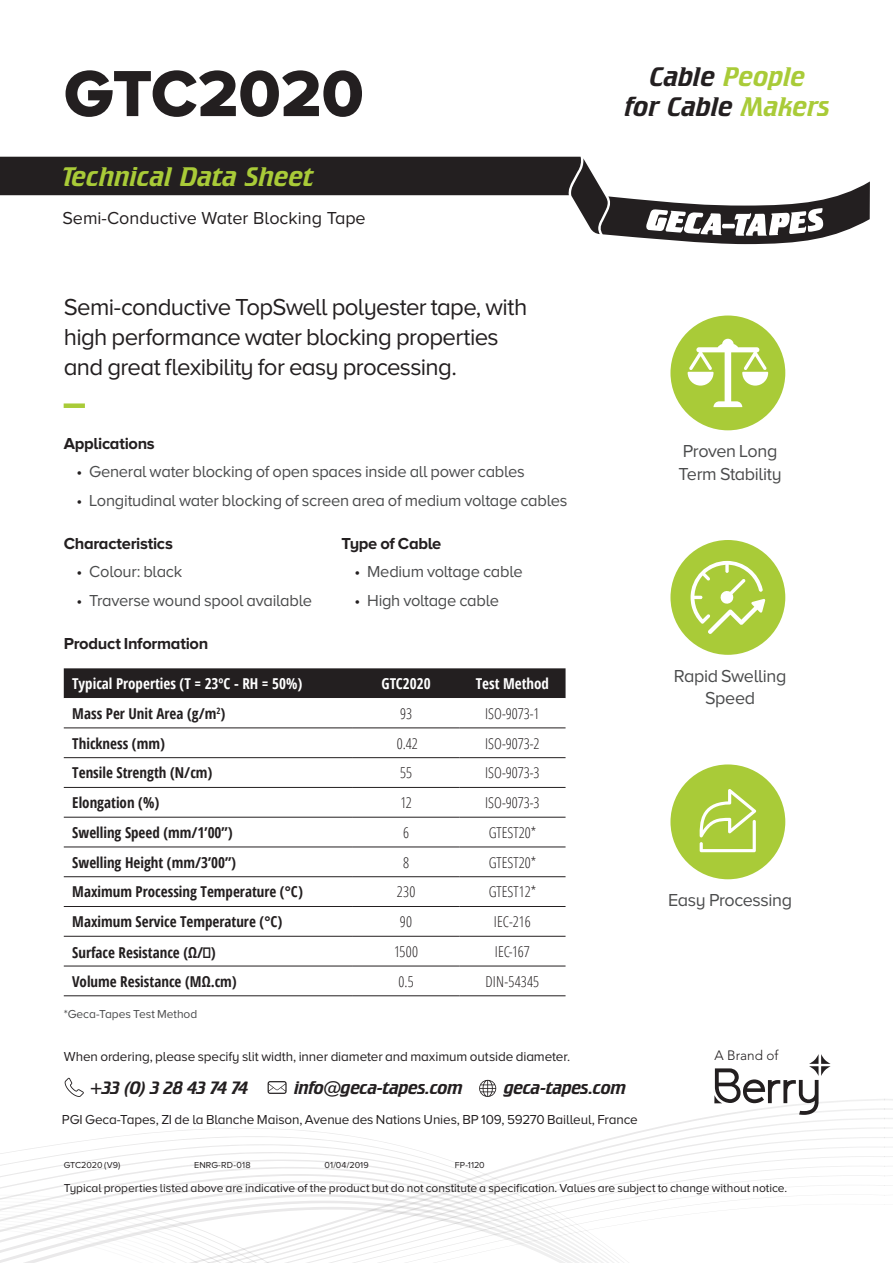
<style>
.page{position:relative;width:893px;height:1263px;background:#fff}
.page>*{position:absolute;margin:0;border:0;box-sizing:border-box;transform-origin:0 0}
.t1{font:67.5px "Proxima Nova A Extrabld";color:#231f20}
.t2{font:italic 27px/30px "Crillee BT";color:#231f20;text-align:center}
.t3{font:italic 27px "Crillee BT";color:#a9cb38}
.t4{font:24px/30px "Proxima Nova A";letter-spacing:-.03em;color:#231f20}
.t5{font:18px/22.2px "Proxima Nova A";letter-spacing:-.02em;color:#4b4c4d}
.t6{font:italic 18px "Crillee BT";letter-spacing:-.025em;color:#231f20}
.t7{font:18px "Proxima Nova A";color:#231f20}
.t8{font:16.5px "Proxima Nova A";letter-spacing:-.015em;color:#4b4c4d}
.t9{font:700 16.5px "Proxima Nova A";letter-spacing:-.02em;color:#231f20}
.t10{font:700 15px "Open Sans Condensed";color:#231f20}
.t11{font:300 15px "Open Sans Condensed";color:#231f20}
.t12{font:700 15px "Open Sans Condensed";color:#fff}
.t13{font:13.5px "Proxima Nova A";letter-spacing:-.01em;color:#231f20}
.t14{font:300 13.5px "Avenir";color:#231f20}
.t15{font:12px "Proxima Nova A";letter-spacing:-.005em;color:#231f20}
.t16{font:12px "Proxima Nova A";letter-spacing:-.005em;color:#4b4c4d}
.t17{font:9px "Proxima Nova A";letter-spacing:.005em;color:#231f20}
.s1{color:#231f20}
.s2{font-family:"Helvetica Neue"}
.s3{color:#a9cb38}
</style>
<div class="page">
<svg style="left:885px;top:1099px;width:8px;height:58px"></svg>
<svg style="left:114px;top:1127px;width:771px;height:10px"></svg>
<svg style="left:49px;top:1137px;width:836px;height:9px"></svg>
<svg style="left:0;top:1146px;width:885px;height:10px"></svg>
<svg style="left:2px;top:1156px;width:883px;height:9px"></svg>
<svg style="left:0;top:1165px;width:885px;height:10px"></svg>
<svg style="left:0;top:1175px;width:885px;height:10px"></svg>
<svg style="left:0;top:1185px;width:885px;height:9px"></svg>
<svg style="left:0;top:1194px;width:885px;height:10px"></svg>
<svg style="left:0;top:1204px;width:885px;height:59px"></svg>
<svg style="left:65px;top:1078px;width:19px;height:19px"></svg>
<svg style="left:268px;top:1081px;width:19px;height:13px"></svg>
<svg style="left:479px;top:1080px;width:17px;height:17px"></svg>
<svg style="left:714px;top:1054px;width:117px;height:61px"></svg>
<svg style="left:0;top:157px;width:870px;height:87px"></svg>
<div style="left:670px;top:315px;width:115px;height:115px;background:#a9cb38;border-radius:50%"></div>
<div style="left:64px;top:668px;width:502px;height:30px;background:#231f20"></div>
<svg style="left:64px;top:727px;width:502px;height:239px"></svg>
<hr style="left:64px;top:728px;width:289px;height:1px;background:#231f20">
<hr style="left:64px;top:757px;width:289px;height:1px;background:#231f20">
<hr style="left:353px;top:757px;width:106px;height:1px;background:#231f20">
<hr style="left:459px;top:757px;width:107px;height:1px;background:#231f20">
<hr style="left:64px;top:787px;width:289px;height:1px;background:#231f20">
<hr style="left:353px;top:787px;width:106px;height:1px;background:#231f20">
<hr style="left:459px;top:787px;width:107px;height:1px;background:#231f20">
<hr style="left:64px;top:817px;width:289px;height:1px;background:#231f20">
<hr style="left:353px;top:817px;width:106px;height:1px;background:#231f20">
<hr style="left:459px;top:817px;width:107px;height:1px;background:#231f20">
<hr style="left:64px;top:847px;width:289px;height:1px;background:#231f20">
<hr style="left:353px;top:847px;width:106px;height:1px;background:#231f20">
<hr style="left:459px;top:847px;width:107px;height:1px;background:#231f20">
<hr style="left:64px;top:876px;width:289px;height:1px;background:#231f20">
<hr style="left:353px;top:876px;width:106px;height:1px;background:#231f20">
<hr style="left:459px;top:876px;width:107px;height:1px;background:#231f20">
<hr style="left:64px;top:906px;width:289px;height:1px;background:#231f20">
<hr style="left:353px;top:906px;width:106px;height:1px;background:#231f20">
<hr style="left:459px;top:906px;width:107px;height:1px;background:#231f20">
<hr style="left:64px;top:936px;width:289px;height:1px;background:#231f20">
<hr style="left:353px;top:936px;width:106px;height:1px;background:#231f20">
<hr style="left:459px;top:936px;width:107px;height:1px;background:#231f20">
<hr style="left:64px;top:966px;width:289px;height:1px;background:#231f20">
<hr style="left:353px;top:966px;width:106px;height:1px;background:#231f20">
<hr style="left:459px;top:966px;width:107px;height:1px;background:#231f20">
<hr style="left:64px;top:995px;width:289px;height:1px;background:#231f20">
<hr style="left:353px;top:995px;width:106px;height:1px;background:#231f20">
<hr style="left:459px;top:995px;width:107px;height:1px;background:#231f20">
<hr style="left:353px;top:728px;width:106px;height:1px;background:#231f20">
<hr style="left:459px;top:728px;width:107px;height:1px;background:#231f20">
<div style="left:670px;top:540px;width:115px;height:115px;background:#a9cb38;border-radius:50%"></div>
<div style="left:670px;top:764px;width:115px;height:115px;background:#a9cb38;border-radius:50%"></div>
<svg style="left:699px;top:789px;width:57px;height:63px"></svg>
<svg style="left:688px;top:339px;width:80px;height:68px"></svg>
<svg style="left:691px;top:561px;width:74px;height:73px"></svg>
<div style="left:64px;top:403px;width:21px;height:5px;background:#a9cb38"></div>
<h1 class="t1" style="left:64px;top:55px;width:301px">GTC2020</h1>
<h2 class="t3" style="left:62px;top:159px;width:253px">Technical Data Sheet</h2>
<p class="t7" style="left:62px;top:208px;width:305px">Semi-Conductive Water Blocking Tape</p>
<h3 class="t4" style="left:64px;top:292px;width:465px">Semi-conductive TopSwell polyester tape, with high performance water blocking properties and great flexibility for easy processing.</h3>
<p class="t9" style="left:64px;top:434px;width:93px">Applications</p>
<p class="t8" style="left:77px;top:463px;width:450px"><span class="s1">•</span> General water blocking of open spaces inside all power cables</p>
<p class="t8" style="left:77px;top:491px;width:492px"><span class="s1">•</span> Longitudinal water blocking of screen area of medium voltage cables</p>
<p class="t9" style="left:64px;top:534px;width:111px">Characteristics</p>
<p class="t8" style="left:77px;top:563px;width:107px"><span class="s1">•</span> Colour: black</p>
<p class="t8" style="left:77px;top:591px;width:237px"><span class="s1">•</span> Traverse wound spool available</p>
<p class="t9" style="left:64px;top:634px;width:146px">Product Information</p>
<p class="t9" style="left:342px;top:534px;width:101px">Type of Cable</p>
<p class="t8" style="left:354px;top:563px;width:170px"><span class="s1">•</span> Medium voltage cable</p>
<p class="t8" style="left:354px;top:591px;width:146px"><span class="s1">•</span> High voltage cable</p>
<p class="t12" style="left:72px;top:673px;width:231px">Typical Properties (T = 23ºC - RH = 50%)</p>
<p class="t12" style="left:381px;top:673px;width:51px">GTC2020</p>
<p class="t12" style="left:476px;top:673px;width:75px">Test Method</p>
<p class="t10" style="left:72px;top:703px;width:155px">Mass Per Unit Area (g/m<sup>2</sup>)</p>
<p class="t11" style="left:400px;top:703px;width:14px">93</p>
<p class="t11" style="left:485px;top:703px;width:56px">ISO-9073-1</p>
<p class="t10" style="left:72px;top:733px;width:94px">Thickness (mm)</p>
<p class="t11" style="left:397px;top:733px;width:23px">0.42</p>
<p class="t11" style="left:485px;top:733px;width:56px">ISO-9073-2</p>
<p class="t10" style="left:72px;top:762px;width:142px">Tensile Strength (N/cm)</p>
<p class="t11" style="left:400px;top:763px;width:14px">55</p>
<p class="t11" style="left:485px;top:763px;width:56px">ISO-9073-3</p>
<p class="t10" style="left:72px;top:792px;width:89px">Elongation (%)</p>
<p class="t11" style="left:400px;top:792px;width:13px">12</p>
<p class="t11" style="left:485px;top:792px;width:56px">ISO-9073-3</p>
<p class="t10" style="left:72px;top:822px;width:162px">Swelling Speed (mm/1’00”)</p>
<p class="t11" style="left:403px;top:822px;width:7px">6</p>
<p class="t11" style="left:489px;top:822px;width:49px">GTEST20*</p>
<p class="t10" style="left:72px;top:852px;width:165px">Swelling Height (mm/3’00”)</p>
<p class="t11" style="left:403px;top:852px;width:7px">8</p>
<p class="t11" style="left:489px;top:852px;width:49px">GTEST20*</p>
<p class="t10" style="left:72px;top:881px;width:232px">Maximum Processing Temperature (°C)</p>
<p class="t11" style="left:397px;top:882px;width:20px">230</p>
<p class="t11" style="left:489px;top:882px;width:49px">GTEST12*</p>
<p class="t10" style="left:72px;top:911px;width:212px">Maximum Service Temperature (°C)</p>
<p class="t11" style="left:400px;top:911px;width:14px">90</p>
<p class="t11" style="left:494px;top:911px;width:38px">IEC-216</p>
<p class="t10" style="left:72px;top:942px;width:145px">Surface Resistance (Ω/<span class="s2">□</span>)</p>
<p class="t11" style="left:394px;top:941px;width:26px">1500</p>
<p class="t11" style="left:495px;top:941px;width:36px">IEC-167</p>
<p class="t10" style="left:72px;top:971px;width:166px">Volume Resistance (MΩ.cm)</p>
<p class="t11" style="left:398px;top:971px;width:17px">0.5</p>
<p class="t11" style="left:486px;top:971px;width:55px">DIN-54345</p>
<p class="t16" style="left:64px;top:1007px;width:135px">*Geca-Tapes Test Method</p>
<h2 class="t2" style="left:625px;top:61px;width:207px">Cable <span class="s3">People<br></span>for Cable <span class="s3">Makers</span></h2>
<p class="t5" style="left:679px;top:440px;width:105px">Proven Long<br>Term Stability</p>
<p class="t5" style="left:674px;top:664px;width:114px;text-align:center">Rapid Swelling<br>Speed</p>
<p class="t5" style="left:668px;top:889px;width:125px">Easy Processing</p>
<p class="t13" style="left:64px;top:1048px;width:508px">When ordering, please specify slit width, inner diameter and maximum outside diameter.</p>
<p class="t6" style="left:89px;top:1076px;width:161px">+33 (0) 3 28 43 74 74</p>
<p class="t6" style="left:294px;top:1076px;width:170px">info@geca-tapes.com</p>
<p class="t6" style="left:504px;top:1076px;width:124px">geca-tapes.com</p>
<p class="t13" style="left:62px;top:1111px;width:577px">PGI Geca-Tapes, ZI de la Blanche Maison, Avenue des Nations Unies, BP 109, 59270 Bailleul, France</p>
<p class="t17" style="left:325px;top:1160px;width:46px">01/04/2019</p>
<p class="t17" style="left:64px;top:1160px;width:58px">GTC2020 (V9)</p>
<p class="t17" style="left:194px;top:1160px;width:58px">ENRG-RD-018</p>
<p class="t17" style="left:455px;top:1160px;width:31px">FP-1120</p>
<p class="t14" style="left:714px;top:1047px;width:66px">A Brand of</p>
<p class="t15" style="left:64px;top:1181px;width:725px">Typical properties listed above are indicative of the product but do not constitute a specification. Values are subject to change without notice.</p>
</div>
